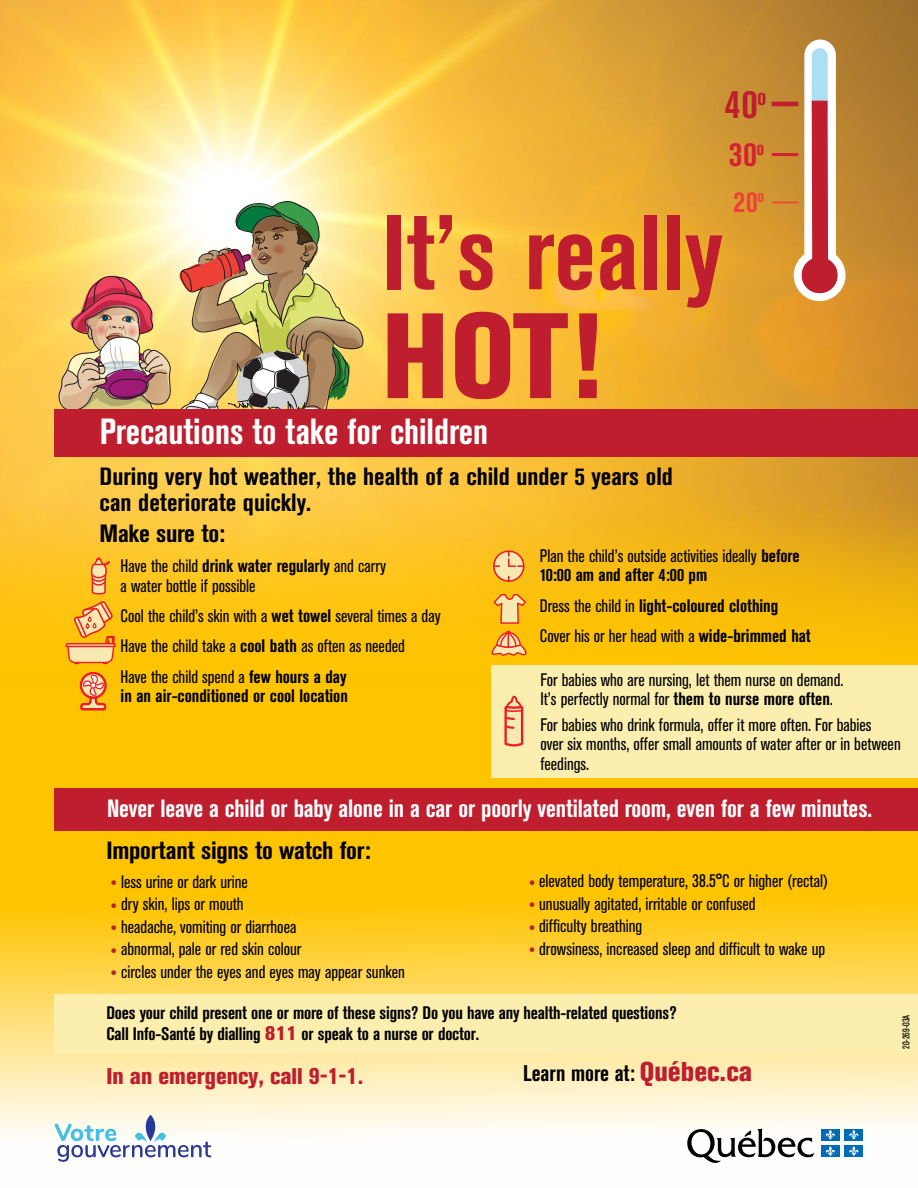
<style>
.page{position:relative;width:918px;height:1188px;background:#fff}
.page>*{position:absolute;margin:0;border:0;box-sizing:border-box;transform-origin:0 0}
.t1{font:800 condensed 120px "Akzidenz Grotesk BE";color:#be1e2d}
.t2{font:700 condensed 105px "Akzidenz Grotesk BE";letter-spacing:.01em;color:#be1e2d}
.t3{font:700 condensed 40.2px "Akzidenz Grotesk BE";color:#be1e2d}
.Texte_courant{font:700 condensed 36px "Akzidenz Grotesk BE";color:#fff}
.t4{font:700 condensed 34.05px "Akzidenz Grotesk BE";color:#d22332}
.t5{font:700 condensed 29.4px "Akzidenz Grotesk BE";color:#ef4136}
.t6{font:700 condensed 24.75px "Akzidenz Grotesk BE";letter-spacing:-.005em;color:#fff}
.Texte_courant-2{font:700 condensed 24.75px/26.2px "Akzidenz Grotesk BE";color:#000;scale:1.07 1}
.Texte_courant-3{font:700 condensed 24.75px "Akzidenz Grotesk BE";color:#000;scale:1.1 1}
.texte_dot{font:700 condensed 24.75px "Akzidenz Grotesk BE";letter-spacing:-.01em;color:#000;scale:1.1 1}
.Texte_courant-4{font:800 condensed 22.5px "Akzidenz Grotesk BE";color:#be1e2d}
.Texte_courant-5{font:700 condensed 22.5px "Akzidenz Grotesk BE";color:#000}
.texte_dot-2{font:condensed 18px/19.5px "Akzidenz Grotesk BE";color:#000}
.Texte_courant-6{font:700 condensed 18px/21px "Akzidenz Grotesk BE";letter-spacing:-.01em;color:#000}
.texte_dot-3{font:700 condensed 18px/19.5px "Akzidenz Grotesk BE";color:#000}
.Texte_courant-7{font:condensed 9.75px "Akzidenz Grotesk BE";letter-spacing:-.01em;color:#000}
.s1{font-weight:700}
.s2{font-weight:400}
.s3{color:#bd202e}
.s4{font-weight:800;font-size:19.5px;color:#be1e2d}
.s5{font-weight:800;font-size:27px;color:#be1e2d}
</style>
<div class="page">
<svg style="left:0;top:711px;width:918px;height:446px;background:#fed64f"></svg>
<img style="left:0;top:0;width:918px;height:711px">
<img style="left:365px;top:317px;width:2px;height:92px">
<img style="left:58px;top:200px;width:307px;height:209px">
<div style="left:491px;top:666px;width:427px;height:112px;background:#fbeeae"></div>
<svg style="left:687px;top:1128px;width:128px;height:35px"></svg>
<div style="left:821px;top:1129px;width:18px;height:11px;background:#006cb7"></div>
<svg style="left:826px;top:1130px;width:9px;height:10px"></svg>
<div style="left:845px;top:1129px;width:18px;height:11px;background:#006cb7"></div>
<svg style="left:849px;top:1130px;width:10px;height:10px"></svg>
<div style="left:821px;top:1146px;width:18px;height:11px;background:#006cb7"></div>
<svg style="left:826px;top:1146px;width:9px;height:10px"></svg>
<div style="left:845px;top:1146px;width:18px;height:11px;background:#006cb7"></div>
<svg style="left:849px;top:1146px;width:10px;height:10px"></svg>
<svg style="left:55px;top:1115px;width:156px;height:47px"></svg>
<div style="left:54px;top:409px;width:864px;height:48px;background:#be1e2d"></div>
<div style="left:54px;top:788px;width:864px;height:43px;background:#be1e2d"></div>
<svg style="left:89px;top:557px;width:22px;height:38px"></svg>
<svg style="left:66px;top:601px;width:50px;height:63px;background:#f8b04d"></svg>
<div style="left:494px;top:551px;width:30px;height:30px;background:#f7e9b0;border-radius:50%"></div>
<div style="left:493px;top:550px;width:31px;height:32px;border:2px solid #ed1c24;border-radius:50%"></div>
<svg style="left:494px;top:565px;width:6px;height:2px"></svg>
<svg style="left:508px;top:552px;width:16px;height:15px"></svg>
<svg style="left:493px;top:594px;width:33px;height:30px"></svg>
<svg style="left:491px;top:631px;width:36px;height:25px"></svg>
<div style="left:54px;top:994px;width:864px;height:60px;background:#fbeeae"></div>
<svg style="left:80px;top:672px;width:27px;height:38px"></svg>
<svg style="left:772px;top:40px;width:74px;height:261px"></svg>
<svg style="left:504px;top:696px;width:19px;height:51px"></svg>
<p class="t3" style="left:725px;top:81px;width:43px">40<sup>o</sup></p>
<p class="t4" style="left:729px;top:135px;width:37px">30<sup>o</sup></p>
<p class="t5" style="left:734px;top:185px;width:32px">20<sup>o</sup></p>
<p class="t2" style="left:382px;top:193px;width:342px">It’s really</p>
<p class="t1" style="left:382px;top:287px;width:223px">HOT!</p>
<p class="Texte_courant" style="left:100px;top:411px;width:390px">Precautions to take for children</p>
<p class="Texte_courant-2" style="left:100px;top:464px;width:537px">During very hot weather, the health of a child under 5 years old can deteriorate quickly.</p>
<p class="texte_dot" style="left:100px;top:519px;width:116px">Make sure to:</p>
<p class="texte_dot-2" style="left:121px;top:557px;width:267px">Have the child <span class="s1">drink water regularly</span> and carry a water bottle if possible</p>
<p class="texte_dot-2" style="left:121px;top:607px;width:322px">Cool the child’s skin with a <span class="s1">wet towel</span> several times a day</p>
<p class="texte_dot-2" style="left:121px;top:637px;width:286px">Have the child take a <span class="s1">cool bath</span> as often as needed</p>
<p class="texte_dot-3" style="left:121px;top:667px;width:229px"><span class="s2">Have the child spend a</span> few hours a day in an air-conditioned or cool location</p>
<p class="texte_dot-2" style="left:540px;top:546px;width:261px">Plan the child’s outside activities ideally <span class="s1">before<br>10:00 am and after 4:00 pm</span></p>
<p class="texte_dot-3" style="left:540px;top:596px;width:240px"><span class="s2">Dress the child in</span> light-coloured clothing</p>
<p class="texte_dot-2" style="left:540px;top:626px;width:272px">Cover his or her head with a <span class="s1">wide-brimmed hat</span></p>
<p class="texte_dot-2" style="left:540px;top:670px;width:304px">For babies who are nursing, let them nurse on demand.<br>It’s perfectly normal for <span class="s1">them to nurse more often</span>.</p>
<p class="texte_dot-2" style="left:540px;top:715px;width:362px">For babies who drink formula, offer it more often. For babies<br>over six months, offer small amounts of water after or in between feedings.</p>
<p class="t6" style="left:107px;top:794px;width:767px">Never leave a child or baby alone in a car or poorly ventilated room, even for a few minutes.</p>
<p class="Texte_courant-3" style="left:106px;top:836px;width:242px">Important signs to watch for:</p>
<p class="texte_dot-2" style="left:111px;top:872px;width:138px"><span class="s3">•</span> less urine or dark urine</p>
<p class="texte_dot-2" style="left:111px;top:894px;width:134px"><span class="s3">•</span> dry skin, lips or mouth</p>
<p class="texte_dot-2" style="left:111px;top:917px;width:187px"><span class="s3">•</span> headache, vomiting or diarrhoea</p>
<p class="texte_dot-2" style="left:111px;top:939px;width:192px"><span class="s3">•</span> abnormal, pale or red skin colour</p>
<p class="texte_dot-2" style="left:111px;top:962px;width:295px"><span class="s3">•</span> circles under the eyes and eyes may appear sunken</p>
<p class="texte_dot-2" style="left:529px;top:872px;width:301px"><span class="s3">•</span> elevated body temperature, 38.5°C or higher (rectal)</p>
<p class="texte_dot-2" style="left:529px;top:894px;width:228px"><span class="s3">•</span> unusually agitated, irritable or confused</p>
<p class="texte_dot-2" style="left:529px;top:917px;width:115px"><span class="s3">•</span> difficulty breathing</p>
<p class="texte_dot-2" style="left:529px;top:939px;width:298px"><span class="s3">•</span> drowsiness, increased sleep and difficult to wake up</p>
<p class="Texte_courant-6" style="left:106px;top:1003px;width:572px">Does your child present one or more of these signs? Do you have any health-related questions?<br>Call Info-Santé by dialling <span class="s4">811</span> or speak to a nurse or doctor.</p>
<p class="Texte_courant-4" style="left:106px;top:1063px;width:258px">In an emergency, call 9-1-1.</p>
<p class="Texte_courant-5" style="left:523px;top:1061px;width:230px">Learn more at: <span class="s5">Québec.ca</span></p>
<p class="Texte_courant-7" style="left:901px;top:1049px;width:36px;rotate:-90deg">20-269-03A</p>
</div>
